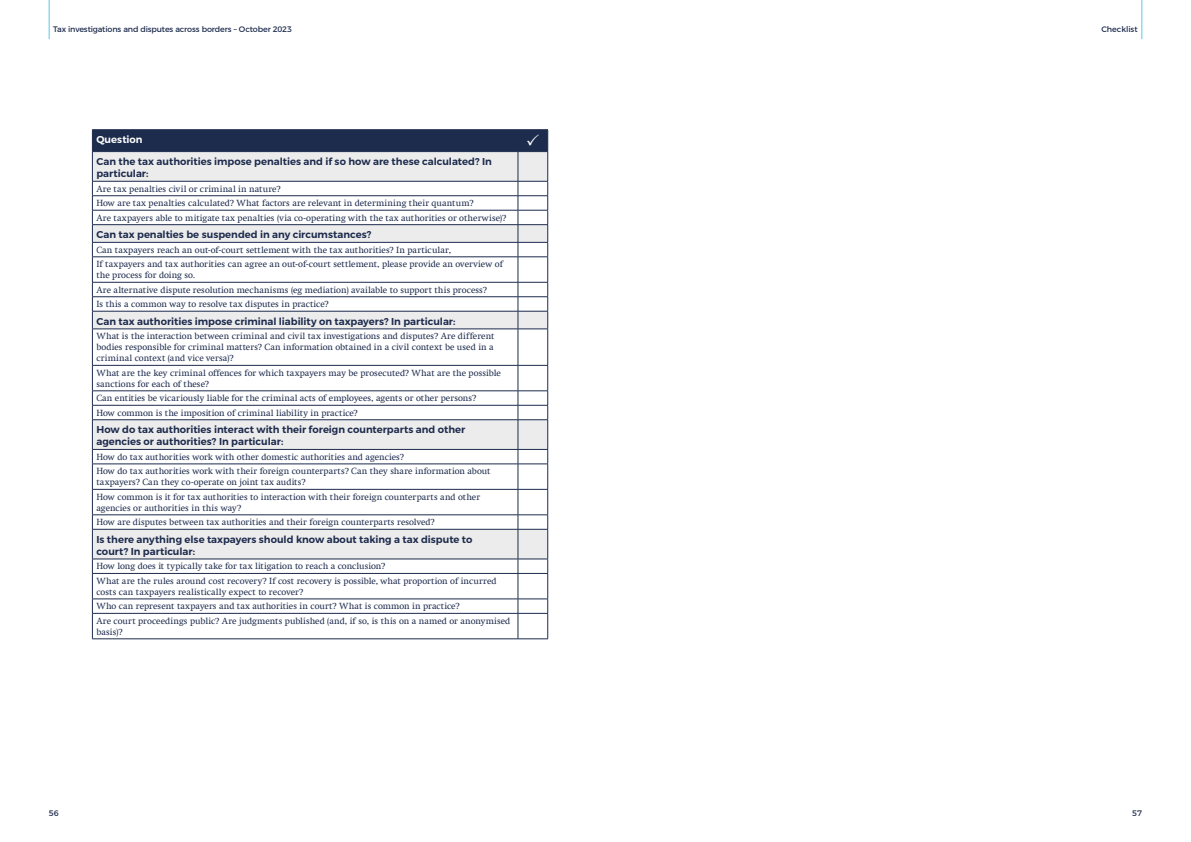
<style>
.page{position:relative;width:1191px;height:842px;background:#fff}
.page>*{position:absolute;margin:0;border:0;box-sizing:border-box;transform-origin:0 0}
.t1{font:600 10px/12px "Montserrat";color:#1d2b4d}
.t2{font:600 10px "Montserrat";color:#fff}
.t3{font:9px/14.5px "Swift Com";letter-spacing:.005em;color:#1d2b4d}
.t4{font:8px "Montserrat";letter-spacing:-.015em;color:#1d2b4d}
</style>
<div class="page">
<hr style="left:49px;top:0;width:1px;height:39px;background:#57c9e8">
<hr style="left:1141px;top:0;width:1px;height:39px;background:#57c9e8">
<svg style="left:93px;top:330px;width:454px;height:229px"></svg>
<hr style="left:92px;top:129px;width:426px;height:1px;background:#1d2b4d">
<hr style="left:518px;top:129px;width:30px;height:1px;background:#1d2b4d">
<hr style="left:92px;top:329px;width:426px;height:1px;background:#1d2b4d">
<hr style="left:92px;top:329px;width:1px;height:36px;background:#1d2b4d">
<hr style="left:518px;top:329px;width:30px;height:1px;background:#1d2b4d">
<hr style="left:518px;top:329px;width:1px;height:36px;background:#1d2b4d">
<hr style="left:547px;top:329px;width:1px;height:36px;background:#1d2b4d">
<hr style="left:92px;top:365px;width:426px;height:1px;background:#1d2b4d">
<hr style="left:518px;top:365px;width:30px;height:1px;background:#1d2b4d">
<hr style="left:92px;top:391px;width:426px;height:1px;background:#1d2b4d">
<hr style="left:518px;top:391px;width:30px;height:1px;background:#1d2b4d">
<hr style="left:92px;top:405px;width:426px;height:1px;background:#1d2b4d">
<hr style="left:518px;top:405px;width:30px;height:1px;background:#1d2b4d">
<hr style="left:92px;top:419px;width:426px;height:1px;background:#1d2b4d">
<hr style="left:518px;top:419px;width:30px;height:1px;background:#1d2b4d">
<hr style="left:92px;top:449px;width:426px;height:1px;background:#1d2b4d">
<hr style="left:518px;top:449px;width:30px;height:1px;background:#1d2b4d">
<hr style="left:92px;top:464px;width:426px;height:1px;background:#1d2b4d">
<hr style="left:518px;top:464px;width:30px;height:1px;background:#1d2b4d">
<hr style="left:92px;top:489px;width:426px;height:1px;background:#1d2b4d">
<hr style="left:518px;top:489px;width:30px;height:1px;background:#1d2b4d">
<hr style="left:92px;top:515px;width:426px;height:1px;background:#1d2b4d">
<svg style="left:92px;top:366px;width:1px;height:163px"></svg>
<hr style="left:518px;top:515px;width:30px;height:1px;background:#1d2b4d">
<svg style="left:518px;top:366px;width:1px;height:163px"></svg>
<svg style="left:547px;top:366px;width:1px;height:163px"></svg>
<hr style="left:92px;top:529px;width:426px;height:1px;background:#1d2b4d">
<hr style="left:92px;top:529px;width:1px;height:30px;background:#1d2b4d">
<hr style="left:518px;top:529px;width:30px;height:1px;background:#1d2b4d">
<hr style="left:518px;top:529px;width:1px;height:30px;background:#1d2b4d">
<hr style="left:547px;top:529px;width:1px;height:30px;background:#1d2b4d">
<hr style="left:92px;top:559px;width:426px;height:1px;background:#1d2b4d">
<hr style="left:518px;top:559px;width:30px;height:1px;background:#1d2b4d">
<hr style="left:92px;top:573px;width:426px;height:1px;background:#1d2b4d">
<hr style="left:518px;top:573px;width:30px;height:1px;background:#1d2b4d">
<hr style="left:92px;top:599px;width:426px;height:1px;background:#1d2b4d">
<hr style="left:518px;top:599px;width:30px;height:1px;background:#1d2b4d">
<hr style="left:92px;top:613px;width:426px;height:1px;background:#1d2b4d">
<svg style="left:92px;top:559px;width:1px;height:80px"></svg>
<hr style="left:518px;top:613px;width:30px;height:1px;background:#1d2b4d">
<svg style="left:518px;top:559px;width:1px;height:80px"></svg>
<svg style="left:547px;top:559px;width:1px;height:80px"></svg>
<hr style="left:92px;top:639px;width:426px;height:1px;background:#1d2b4d">
<hr style="left:518px;top:639px;width:30px;height:1px;background:#1d2b4d">
<svg style="left:92px;top:130px;width:456px;height:199px"></svg>
<p class="t4" style="left:53px;top:23px;width:240px">Tax investigations and disputes across borders – October 2023</p>
<p class="t4" style="left:1101px;top:23px;width:38px">Checklist</p>
<p class="t2" style="left:96px;top:134px;width:48px">Question</p>
<p class="t1" style="left:96px;top:156px;width:397px">Can the tax authorities impose penalties and if so how are these calculated? In particular:</p>
<p class="t3" style="left:96px;top:181px;width:411px">Are tax penalties civil or criminal in nature?<br>How are tax penalties calculated? What factors are relevant in determining their quantum?<br>Are taxpayers able to mitigate tax penalties (via co-operating with the tax authorities or otherwise)?</p>
<p class="t1" style="left:96px;top:229px;width:276px">Can tax penalties be suspended in any circumstances?</p>
<p class="t3" style="left:96px;top:242px;width:408px">Can taxpayers reach an out-of-court settlement with the tax authorities? In particular,<br>If taxpayers and tax authorities can agree an out-of-court settlement, please provide an overview of</p>
<p class="t3" style="left:96px;top:268px;width:392px">the process for doing so.<br>Are alternative dispute resolution mechanisms (eg mediation) available to support this process?<br>Is this a common way to resolve tax disputes in practice?</p>
<p class="t1" style="left:96px;top:315px;width:360px">Can tax authorities impose criminal liability on taxpayers? In particular:</p>
<p class="t3" style="left:96px;top:331px;width:399px;line-height:11px;text-align:justify">What is the interaction between criminal and civil tax investigations and disputes? Are different bodies responsible for criminal matters? Can information obtained in a civil context be used in a criminal context (and vice versa)?</p>
<p class="t3" style="left:96px;top:367px;width:406px;line-height:11px">What are the key criminal offences for which taxpayers may be prosecuted? What are the possible sanctions for each of these?</p>
<p class="t3" style="left:96px;top:391px;width:381px">Can entities be vicariously liable for the criminal acts of employees, agents or other persons?<br>How common is the imposition of criminal liability in practice?</p>
<p class="t1" style="left:96px;top:424px;width:370px">How do tax authorities interact with their foreign counterparts and other agencies or authorities? In particular:</p>
<p class="t3" style="left:96px;top:450px;width:396px">How do tax authorities work with other domestic authorities and agencies?<br>How do tax authorities work with their foreign counterparts? Can they share information about</p>
<p class="t3" style="left:96px;top:475px;width:385px">taxpayers? Can they co-operate on joint tax audits?<br>How common is it for tax authorities to interaction with their foreign counterparts and other</p>
<p class="t3" style="left:96px;top:500px;width:340px">agencies or authorities in this way?<br>How are disputes between tax authorities and their foreign counterparts resolved?</p>
<p class="t1" style="left:96px;top:533px;width:378px">Is there anything else taxpayers should know about taking a tax dispute to court? In particular:</p>
<p class="t3" style="left:96px;top:559px;width:402px">How long does it typically take for tax litigation to reach a conclusion?<br>What are the rules around cost recovery? If cost recovery is possible, what proportion of incurred</p>
<p class="t3" style="left:96px;top:585px;width:415px">costs can taxpayers realistically expect to recover?<br>Who can represent taxpayers and tax authorities in court? What is common in practice?<br>Are court proceedings public? Are judgments published (and, if so, is this on a named or anonymised</p>
<p class="t3" style="left:96px;top:624px;width:28px">basis)?</p>
<p class="t4" style="left:49px;top:806px;width:11px">56</p>
<p class="t4" style="left:1132px;top:806px;width:11px">57</p>
</div>
